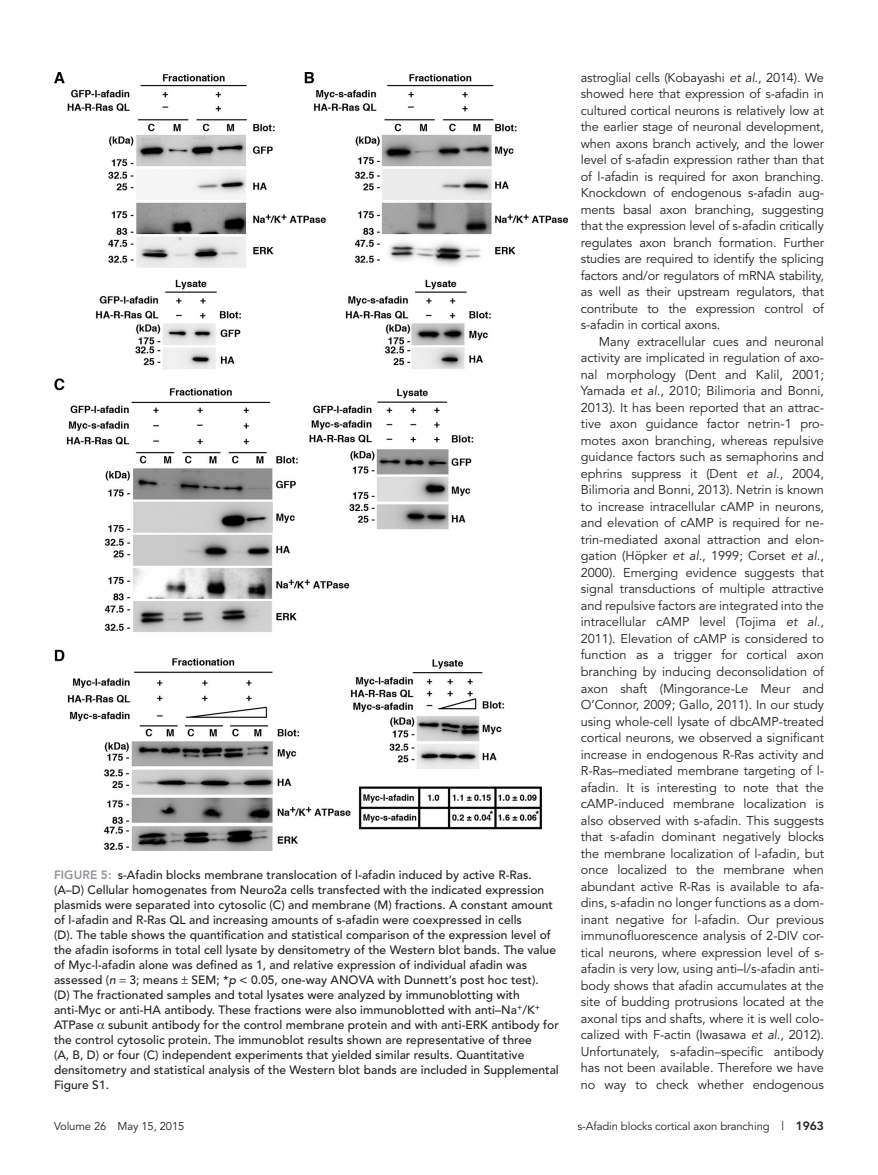
<style>
.page{position:relative;width:878px;height:1175px;background:#fff}
.page>*{position:absolute;margin:0;border:0;box-sizing:border-box;transform-origin:0 0}
.Para{font:12.75px/16.5px "Avenir";letter-spacing:-.01em;color:#231f20;text-align:justify}
.FigCaption{font:500 12px/15px "Avenir";letter-spacing:.005em;color:#231f20}
.t1{font:11.25px "Avenir";letter-spacing:-.01em;color:#231f20}
.s1{font-weight:800;color:#939598}
.s2{font-style:italic}
.s3{font-size:12px}
.s4{font-weight:800;font-size:12px}
</style>
<div class="page">
<img style="left:54px;top:72px;width:513px;height:778px">
<p class="FigCaption" style="left:54px;top:867px;width:506px"><span class="s1">FIGURE 5:</span> s-Afadin blocks membrane translocation of l-afadin induced by active R-Ras. (A–D) Cellular homogenates from Neuro2a cells transfected with the indicated expression plasmids were separated into cytosolic (C) and membrane (M) fractions. A constant amount of l-afadin and R-Ras QL and increasing amounts of s-afadin were coexpressed in cells<br>(D). The table shows the quantification and statistical comparison of the expression level of the afadin isoforms in total cell lysate by densitometry of the Western blot bands. The value of Myc-l-afadin alone was defined as 1, and relative expression of individual afadin was assessed (<span class="s2">n</span> 3; means SEM; *<span class="s2">p</span> &lt; 0.05, one-way ANOVA with Dunnett’s post hoc test).<br>(D) The fractionated samples and total lysates were analyzed by immunoblotting with anti-Myc or anti-HA antibody. These fractions were also immunoblotted with anti–Na<sup>+</sup>/K<sup>+ </sup>ATPase subunit antibody for the control membrane protein and with anti-ERK antibody for the control cytosolic protein. The immunoblot results shown are representative of three<br>(A, B, D) or four (C) independent experiments that yielded similar results. Quantitative densitometry and statistical analysis of the Western blot bands are included in Supplemental Figure S1.</p>
<p class="Para" style="left:580px;top:69px;width:245px">astroglial cells (Kobayashi <span class="s2">et al.</span>, 2014). We showed here that expression of s-afadin in cultured cortical neurons is relatively low at the earlier stage of neuronal development, when axons branch actively, and the lower level of s-afadin expression rather than that of l-afadin is required for axon branching.<br>Knockdown of endogenous s-afadin aug&shy;ments basal axon branching, suggesting that the expression level of s-afadin critically regulates axon branch formation. Further studies are required to identify the splicing factors and/or regulators of mRNA stability, as well as their upstream regulators, that contribute to the expression control of s-afadin in cortical axons.</p>
<p class="Para" style="left:580px;top:333px;width:245px;text-indent:18px">Many extracellular cues and neuronal activity are implicated in regulation of axo&shy;nal morphology (Dent and Kalil, 2001; Yamada <span class="s2">et al.</span>, 2010; Bilimoria and Bonni, 2013). It has been reported that an attrac&shy;tive axon guidance factor netrin-1 pro&shy;motes axon branching, whereas repulsive guidance factors such as semaphorins and ephrins suppress it (Dent <span class="s2">et al.</span>, 2004, Bilimoria and Bonni, 2013). Netrin is known to increase intracellular cAMP in neurons, and elevation of cAMP is required for ne&shy;trin-mediated axonal attraction and elon&shy;gation (Höpker <span class="s2">et al.</span>, 1999; Corset <span class="s2">et al.</span>, 2000). Emerging evidence suggests that signal transductions of multiple attractive and repulsive factors are integrated into the intracellular cAMP level (Tojima <span class="s2">et al.</span>, 2011). Elevation of cAMP is considered to function as a trigger for cortical axon branching by inducing deconsolidation of axon shaft (Mingorance-Le Meur and O’Connor, 2009; Gallo, 2011). In our study using whole-cell lysate of dbcAMP-treated cortical neurons, we observed a significant increase in endogenous R-Ras activity and R-Ras–mediated membrane targeting of l&shy;afadin. It is interesting to note that the cAMP-induced membrane localization is also observed with s-afadin. This suggests that s-afadin dominant negatively blocks the membrane localization of l-afadin, but once localized to the membrane when abundant active R-Ras is available to afa&shy;dins, s-afadin no longer functions as a dom&shy;inant negative for l-afadin. Our previous immunofluorescence analysis of 2-DIV cor&shy;tical neurons, where expression level of s&shy;afadin is very low, using anti–l/s-afadin anti&shy;body shows that afadin accumulates at the site of budding protrusions located at the axonal tips and shafts, where it is well colo&shy;calized with F-actin (Iwasawa <span class="s2">et al.</span>, 2012).<br>Unfortunately, s-afadin–specific antibody has not been available. Therefore we have no way to check whether endogenous</p>
<p class="t1" style="left:54px;top:1119px;width:132px">Volume 26 May 15, 2015</p>
<p class="t1" style="left:577px;top:1119px;width:248px">s-Afadin blocks cortical axon branching <span class="s3">|</span> <span class="s4">1963</span></p>
</div>
